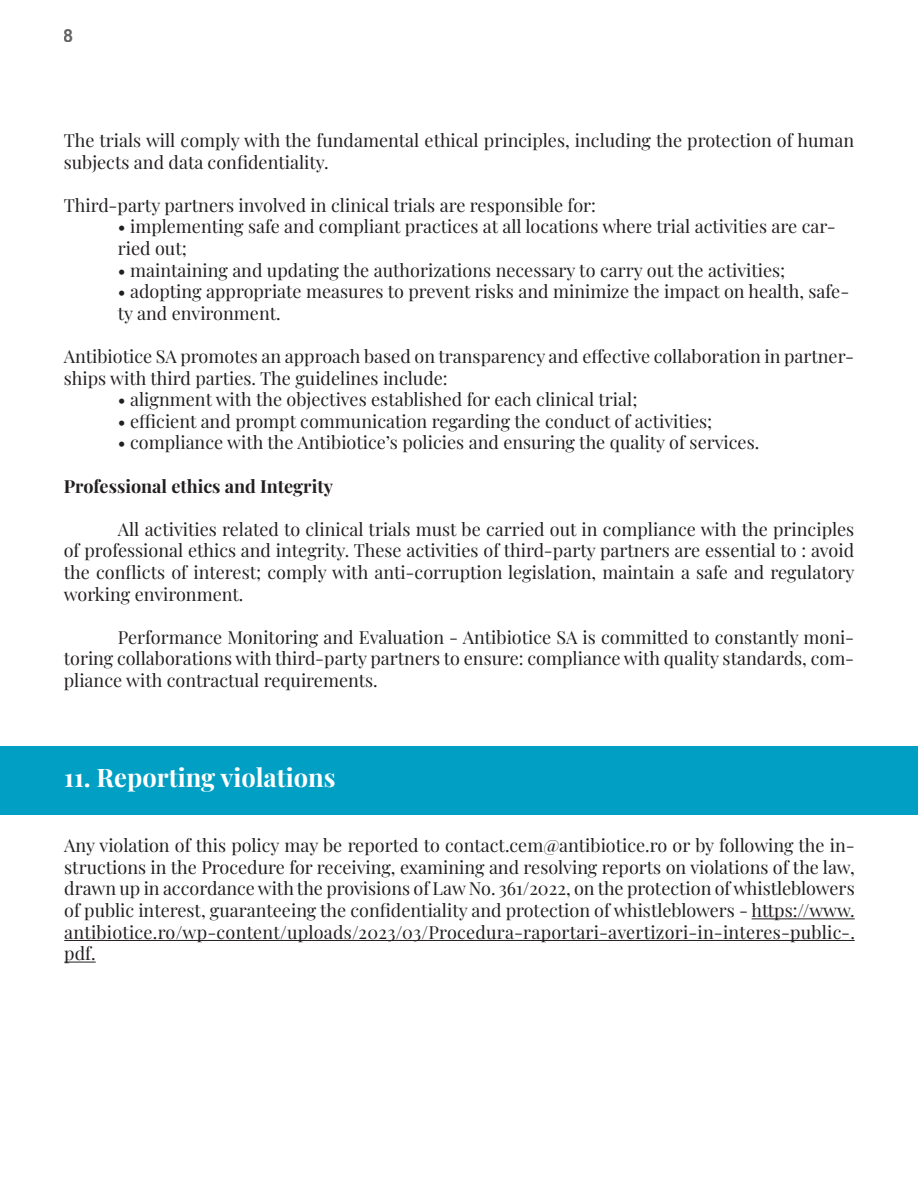
<style>
.page{position:relative;width:918px;height:1188px;background:#fff}
.page>*{position:absolute;margin:0;border:0;box-sizing:border-box;transform-origin:0 0}
.t1{font:700 25.5px "Playfair Display";color:#fff}
.t2{font:18px/21.6px "Playfair Display";color:#231f20}
.t3{font:700 18px "Playfair Display";color:#231f20}
.t4{font:700 18px "Arial";color:#231f20}
</style>
<div class="page">
<div style="left:0;top:746px;width:918px;height:68px;background:#019fc4"></div>
<hr style="left:752px;top:919px;width:103px;height:1px;background:#231f20">
<hr style="left:64px;top:940px;width:791px;height:1px;background:#231f20">
<hr style="left:64px;top:962px;width:32px;height:1px;background:#231f20">
<p class="t4" style="left:64px;top:23px;width:12px">8</p>
<p class="t2" style="left:64px;top:128px;width:792px">The trials will comply with the fundamental ethical principles, including the protection of human subjects and data confidentiality.</p>
<p class="t2" style="left:64px;top:193px;width:534px">Third-party partners involved in clinical trials are responsible for:</p>
<p class="t2" style="left:118px;top:214px;width:720px">• implementing safe and compliant practices at all locations where trial activities are car&shy;ried out;</p>
<p class="t2" style="left:118px;top:258px;width:669px">• maintaining and updating the authorizations necessary to carry out the activities;</p>
<p class="t2" style="left:118px;top:279px;width:733px">• adopting appropriate measures to prevent risks and minimize the impact on health, safe&shy;ty and environment.</p>
<p class="t2" style="left:64px;top:344px;width:792px">Antibiotice SA promotes an approach based on transparency and effective collaboration in partner&shy;ships with third parties. The guidelines include:</p>
<p class="t2" style="left:118px;top:387px;width:521px">• alignment with the objectives established for each clinical trial;</p>
<p class="t2" style="left:118px;top:409px;width:596px">• efficient and prompt communication regarding the conduct of activities;</p>
<p class="t2" style="left:118px;top:430px;width:643px">• compliance with the Antibiotice’s policies and ensuring the quality of services.</p>
<p class="t3" style="left:64px;top:472px;width:271px">Professional ethics and Integrity</p>
<p class="t2" style="left:64px;top:517px;width:792px;text-align:justify;text-indent:54px">All activities related to clinical trials must be carried out in compliance with the principles of professional ethics and integrity. These activities of third-party partners are essential to : avoid the conflicts of interest; comply with anti-corruption legislation, maintain a safe and regulatory working environment.</p>
<p class="t2" style="left:64px;top:625px;width:792px;text-align:justify;text-indent:54px">Performance Monitoring and Evaluation - Antibiotice SA is committed to constantly moni&shy;toring collaborations with third-party partners to ensure: compliance with quality standards, com&shy;pliance with contractual requirements.</p>
<p class="t1" style="left:64px;top:758px;width:273px">11. Reporting violations</p>
<p class="t2" style="left:64px;top:833px;width:792px;text-align:justify">Any violation of this policy may be reported to contact.cem@antibiotice.ro or by following the in&shy;structions in the Procedure for receiving, examining and resolving reports on violations of the law, drawn up in accordance with the provisions of Law No. 361/2022, on the protection of whistleblowers of public interest, guaranteeing the confidentiality and protection of whistleblowers - https://www. antibiotice.ro/wp-content/uploads/2023/03/Procedura-raportari-avertizori-in-interes-public-. pdf.</p>
</div>
